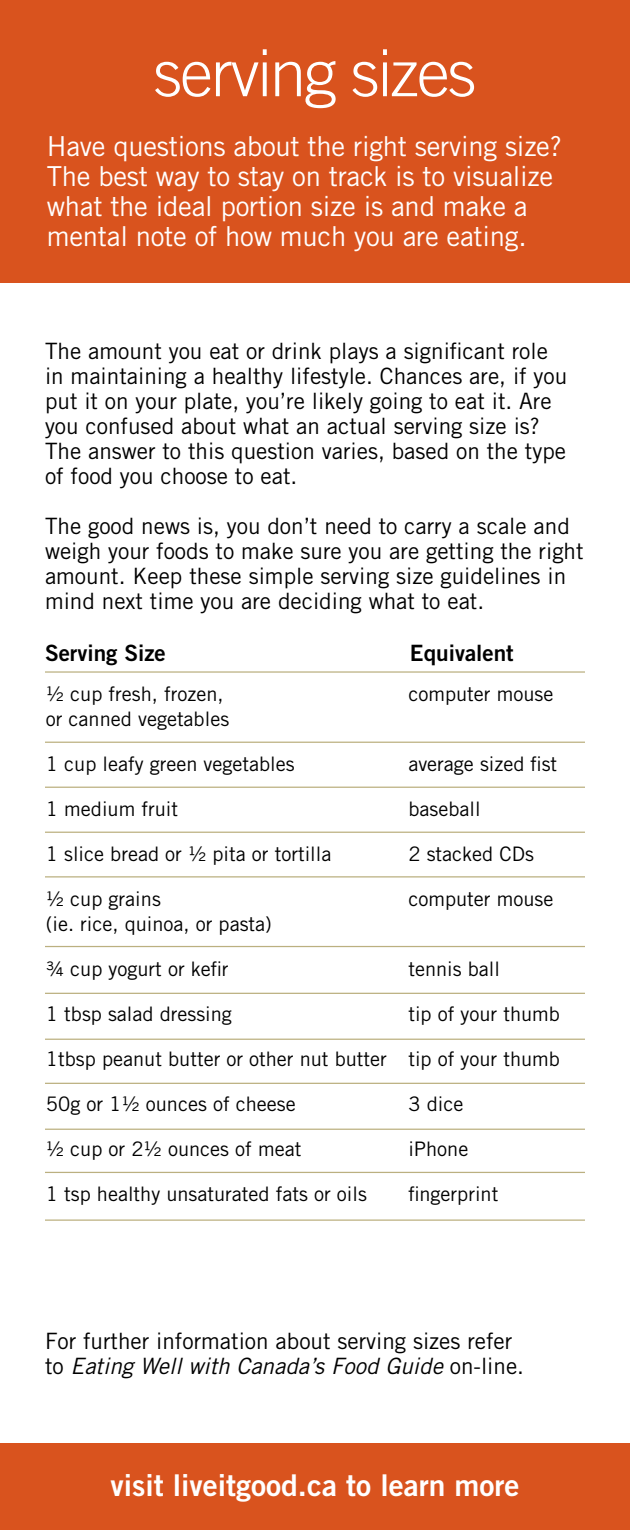
<style>
.page{position:relative;width:630px;height:1530px;background:#fff}
.page>*{position:absolute;margin:0;border:0;box-sizing:border-box;transform-origin:0 0}
.t1{font:300 65px "Trade Gothic";letter-spacing:-.03em;color:#fff}
.t2{font:30px "Trade Gothic Bold Two";color:#fff}
.t3{font:27.5px/30px "Trade Gothic";letter-spacing:-.01em;color:#fff}
.t4{font:22.5px/25px "Trade Gothic";color:#000}
.t5{font:22.5px "Trade Gothic Bold Two";color:#000}
.t6{font:20px "Trade Gothic";color:#000}
.s1{font-style:italic}
</style>
<div class="page">
<div style="left:0;top:0;width:630px;height:283px;background:#d9531e"></div>
<div style="left:0;top:1443px;width:630px;height:87px;background:#d9531e"></div>
<hr style="left:45px;top:671px;width:540px;height:2px;background:#bbb080">
<hr style="left:45px;top:742px;width:540px;height:1px;background:#bbb080">
<hr style="left:45px;top:787px;width:540px;height:1px;background:#bbb080">
<hr style="left:45px;top:832px;width:540px;height:1px;background:#bbb080">
<hr style="left:45px;top:876px;width:540px;height:2px;background:#bbb080">
<hr style="left:45px;top:946px;width:540px;height:1px;background:#bbb080">
<hr style="left:45px;top:993px;width:540px;height:1px;background:#bbb080">
<hr style="left:45px;top:1039px;width:540px;height:1px;background:#bbb080">
<hr style="left:45px;top:1083px;width:540px;height:1px;background:#bbb080">
<hr style="left:45px;top:1129px;width:540px;height:1px;background:#bbb080">
<hr style="left:45px;top:1172px;width:540px;height:1px;background:#bbb080">
<hr style="left:45px;top:1219px;width:540px;height:2px;background:#bbb080">
<h1 class="t1" style="left:153px;top:35px;width:325px">serving sizes</h1>
<p class="t3" style="left:47px;top:131px;width:517px">Have questions about the right serving size?<br>The best way to stay on track is to visualize what the ideal portion size is and make a mental note of how much you are eating.</p>
<p class="t4" style="left:45px;top:339px;width:524px">The amount you eat or drink plays a significant role in maintaining a healthy lifestyle. Chances are, if you put it on your plate, you’re likely going to eat it. Are you confused about what an actual serving size is?<br>The answer to this question varies, based on the type of food you choose to eat.</p>
<p class="t4" style="left:45px;top:514px;width:540px">The good news is, you don’t need to carry a scale and weigh your foods to make sure you are getting the right amount. Keep these simple serving size guidelines in mind next time you are deciding what to eat.</p>
<p class="t5" style="left:45px;top:639px;width:122px">Serving Size</p>
<p class="t5" style="left:410px;top:639px;width:105px">Equivalent</p>
<p class="t6" style="left:46px;top:682px;width:179px">½ cup fresh, frozen,</p>
<p class="t6" style="left:408px;top:682px;width:146px">computer mouse</p>
<p class="t6" style="left:46px;top:707px;width:185px">or canned vegetables</p>
<p class="t6" style="left:46px;top:752px;width:250px">1 cup leafy green vegetables</p>
<p class="t6" style="left:408px;top:752px;width:150px">average sized fist</p>
<p class="t6" style="left:46px;top:797px;width:134px">1 medium fruit</p>
<p class="t6" style="left:408px;top:797px;width:74px">baseball</p>
<p class="t6" style="left:46px;top:842px;width:287px">1 slice bread or ½ pita or tortilla</p>
<p class="t6" style="left:408px;top:842px;width:127px">2 stacked CDs</p>
<p class="t6" style="left:46px;top:887px;width:116px">½ cup grains</p>
<p class="t6" style="left:408px;top:887px;width:146px">computer mouse</p>
<p class="t6" style="left:46px;top:912px;width:228px">(ie. rice, quinoa, or pasta)</p>
<p class="t6" style="left:46px;top:957px;width:184px">¾ cup yogurt or kefir</p>
<p class="t6" style="left:408px;top:957px;width:93px">tennis ball</p>
<p class="t6" style="left:46px;top:1002px;width:188px">1 tbsp salad dressing</p>
<p class="t6" style="left:408px;top:1002px;width:153px">tip of your thumb</p>
<p class="t6" style="left:46px;top:1047px;width:516px">1tbsp peanut butter or other nut butter tip of your thumb</p>
<p class="t6" style="left:46px;top:1092px;width:251px">50g or 1½ ounces of cheese</p>
<p class="t6" style="left:408px;top:1092px;width:56px">3 dice</p>
<p class="t6" style="left:46px;top:1137px;width:257px">½ cup or 2½ ounces of meat</p>
<p class="t6" style="left:408px;top:1137px;width:62px">iPhone</p>
<p class="t6" style="left:46px;top:1182px;width:323px">1 tsp healthy unsaturated fats or oils</p>
<p class="t6" style="left:408px;top:1182px;width:92px">fingerprint</p>
<p class="t4" style="left:45px;top:1329px;width:481px">For further information about serving sizes refer to <span class="s1">Eating Well with Canada’s Food Guide</span> on-line.</p>
<h2 class="t2" style="left:111px;top:1467px;width:411px">visit liveitgood.ca to learn more</h2>
</div>
